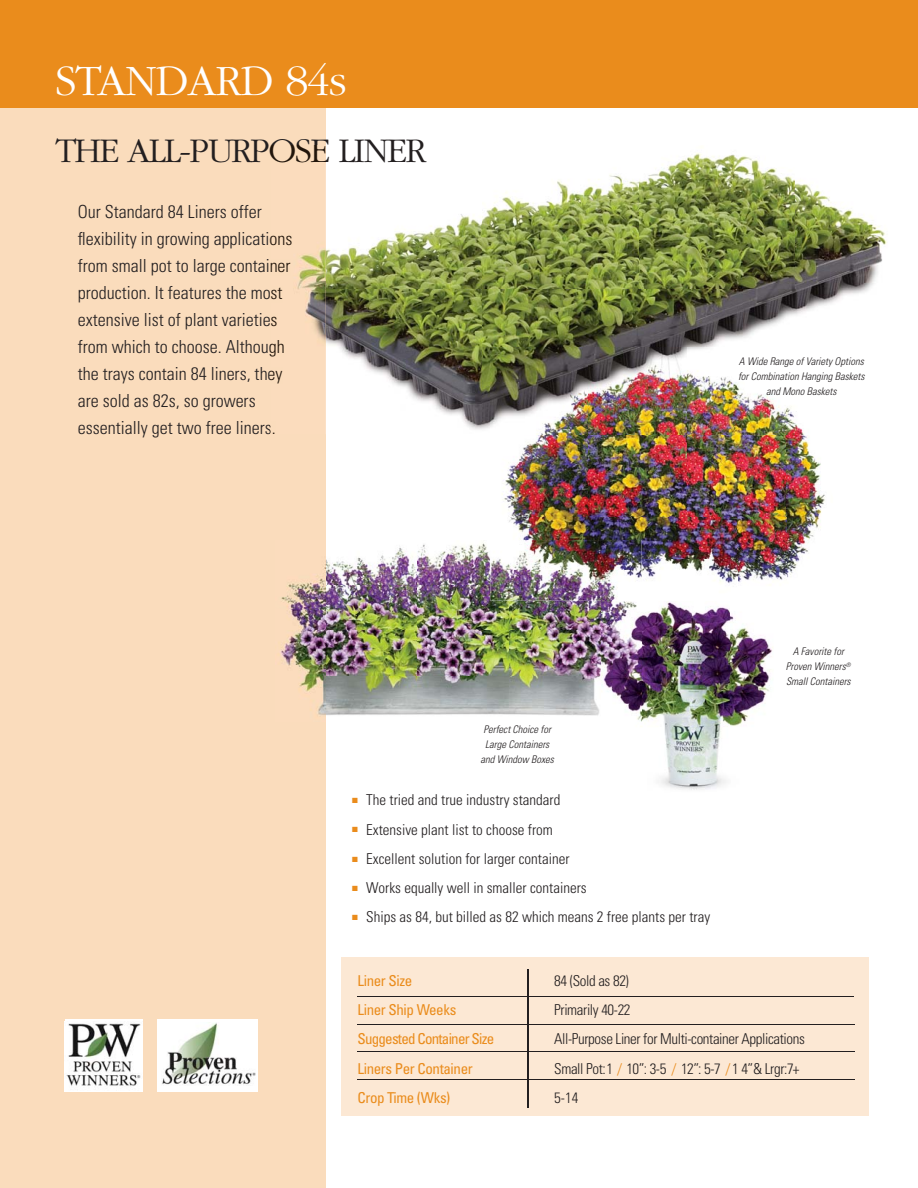
<style>
.page{position:relative;width:918px;height:1188px;background:#fff}
.page>*{position:absolute;margin:0;border:0;box-sizing:border-box;transform-origin:0 0}
.t1{font:300 45px "Garamond";letter-spacing:-.025em;color:#fff}
.t2{font:300 36px "Garamond";letter-spacing:-.05em;color:#231f20}
.t3{font:300 condensed 18px/27px "Univers";color:#231f20}
.t4{font:300 condensed 15px "Univers";color:#231f20}
.t5{font:300 condensed 15px "Univers";letter-spacing:-.025em;color:#231f20}
.t6{font:condensed 15px "Univers";letter-spacing:-.025em;color:#ea8c1c}
.t7{font:condensed 15px "Univers";letter-spacing:-.05em;color:#ea8c1c}
.t8{font:italic 300 condensed 10.5px/15px "Univers";color:#231f20;text-align:center}
.s1{color:#21150b}
.s2{color:#ea8c1c}
</style>
<div class="page">
<div style="left:0;top:108px;width:326px;height:1080px;background:#fadcbc"></div>
<img style="left:502px;top:434px;width:285px;height:83px">
<img style="left:787px;top:434px;width:38px;height:144px">
<img style="left:509px;top:517px;width:228px;height:42px">
<img style="left:737px;top:517px;width:50px;height:65px">
<img style="left:642px;top:559px;width:95px;height:25px">
<div style="left:0;top:0;width:918px;height:108px;background:#ea8c1c"></div>
<div style="left:341px;top:958px;width:527px;height:158px;background:#fce8d4"></div>
<hr style="left:527px;top:969px;width:2px;height:139px;background:#231f20">
<hr style="left:357px;top:996px;width:497px;height:1px;background:#231f20">
<hr style="left:357px;top:1024px;width:498px;height:1px;background:#231f20">
<hr style="left:357px;top:1051px;width:498px;height:1px;background:#231f20">
<hr style="left:357px;top:1079px;width:498px;height:1px;background:#231f20">
<img style="left:326px;top:153px;width:470px;height:137px">
<img style="left:796px;top:180px;width:91px;height:135px">
<img style="left:326px;top:290px;width:156px;height:140px">
<img style="left:482px;top:290px;width:262px;height:96px">
<img style="left:744px;top:290px;width:52px;height:48px">
<img style="left:482px;top:386px;width:8px;height:43px">
<img style="left:297px;top:249px;width:29px;height:93px">
<img style="left:490px;top:348px;width:314px;height:86px">
<img style="left:326px;top:153px;width:101px;height:9px">
<img style="left:326px;top:542px;width:164px;height:43px">
<img style="left:326px;top:585px;width:183px;height:46px">
<img style="left:509px;top:601px;width:92px;height:30px">
<img style="left:326px;top:631px;width:275px;height:85px">
<img style="left:280px;top:561px;width:46px;height:154px">
<img style="left:490px;top:540px;width:152px;height:61px">
<img style="left:642px;top:601px;width:131px;height:189px">
<img style="left:601px;top:600px;width:41px;height:122px">
<div style="left:65px;top:1019px;width:77px;height:73px;background:#fff"></div>
<img style="left:66px;top:1023px;width:75px;height:63px">
<div style="left:157px;top:1019px;width:101px;height:73px;background:#fff"></div>
<img style="left:162px;top:1023px;width:94px;height:63px">
<h1 class="t1" style="left:55px;top:64px;width:293px">STANDARD 84s</h1>
<h2 class="t2" style="left:55px;top:136px;width:372px">THE ALL-PURP<span class="s1">OSE</span> LINER</h2>
<p class="t3" style="left:78px;top:200px;width:216px">Our Standard 84 Liners offer flexibility in growing applicati<span class="s1">ons </span>from small pot to large contai<span class="s1">ner </span>production. It features the mo<span class="s1">st </span>extensive list of plant varietie<span class="s1">s </span>from which to choose. Althou<span class="s1">gh </span>the trays contain 84 liners, th<span class="s1">ey </span>are sold as 82s, so growers essentially get two free liner<span class="s1">s.</span></p>
<p class="t8" style="left:738px;top:355px;width:128px">A Wide Range of Variety Options for Combination Hanging Baskets and Mono Baskets</p>
<p class="t8" style="left:481px;top:723px;width:75px">Perfect Choice for<br>Large Containers and Window Boxes</p>
<p class="t4" style="left:352px;top:795px;width:210px"><span class="s2">■</span> The tried and true industry standard</p>
<p class="t4" style="left:352px;top:824px;width:202px"><span class="s2">■</span> Extensive plant list to choose from</p>
<p class="t4" style="left:352px;top:853px;width:219px"><span class="s2">■</span> Excellent solution for larger container</p>
<p class="t4" style="left:352px;top:882px;width:236px"><span class="s2">■</span> Works equally well in smaller containers</p>
<p class="t4" style="left:352px;top:912px;width:360px"><span class="s2">■</span> Ships as 84, but billed as 82 which means 2 free plants per tray</p>
<p class="t8" style="left:786px;top:645px;width:66px">A Favorite for<br>Proven Winners<sup>®<br></sup>Small Containers</p>
<p class="t6" style="left:357px;top:975px;width:56px">Liner Size</p>
<p class="t5" style="left:554px;top:975px;width:76px">84 (Sold as 82)</p>
<p class="t6" style="left:357px;top:1004px;width:100px">Liner Ship Weeks</p>
<p class="t5" style="left:554px;top:1004px;width:78px">Primarily 40-22</p>
<p class="t7" style="left:357px;top:1034px;width:138px">Suggested Container Size</p>
<p class="t5" style="left:554px;top:1034px;width:252px">All-Purpose Liner for Multi-container Applications</p>
<p class="t6" style="left:357px;top:1063px;width:117px">Liners Per Container</p>
<p class="t5" style="left:554px;top:1063px;width:247px">Small Pot: 1 <span class="s2">/</span> 10”: 3-5 <span class="s2">/</span> 12”: 5-7 <span class="s2">/</span> 1 4”&amp; Lrgr:7+</p>
<p class="t6" style="left:357px;top:1092px;width:95px">Crop Time (Wks)</p>
<p class="t4" style="left:554px;top:1092px;width:26px">5-14</p>
</div>
